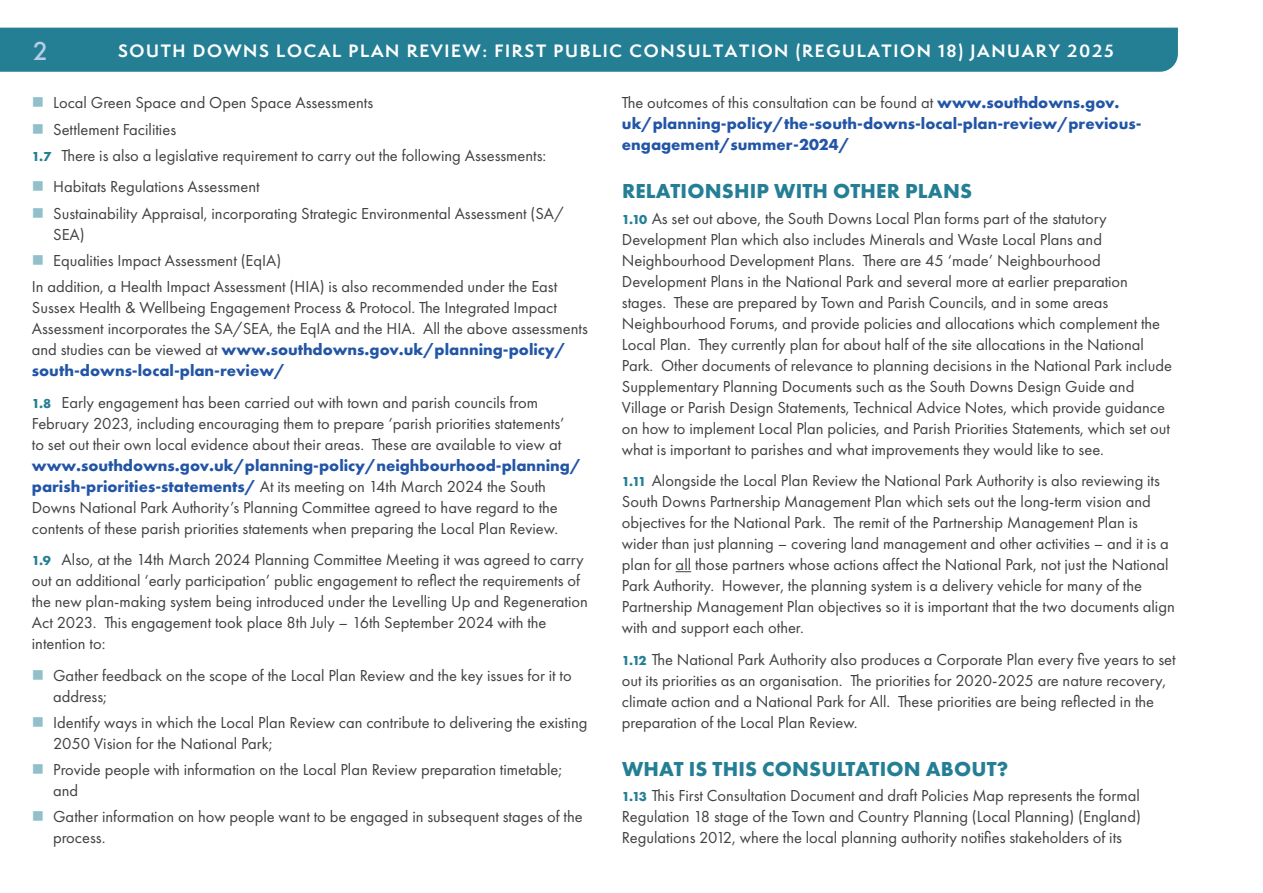
<style>
.page{position:relative;width:1263px;height:893px;background:#fff}
.page>*{position:absolute;margin:0;border:0;box-sizing:border-box;transform-origin:0 0}
.t1{font:500 27px "Futura PT";color:#b6cee6}
.HeadB{font:700 21px "Futura PT";letter-spacing:.01em;color:#247f95}
.Body{font:16.5px/21px "Futura PT";color:#414042}
.Body-2{font:700 16.5px/21px "Futura PT";color:#2255a6}
.t2{font:700 16.5px "Semplicita Pro";letter-spacing:.1em;color:#fff}
.s1{font-weight:700;font-size:13.5px;color:#247f95}
.s2{font-weight:700;color:#2255a6}
.s3{font-weight:400;color:#414042}
</style>
<div class="page">
<svg style="left:676px;top:571px;width:15px;height:1px"></svg>
<div style="left:0;top:28px;width:1178px;height:44px;background:#247f95"></div>
<h1 class="t1" style="left:33px;top:35px;width:17px">2</h1>
<p class="t2" style="left:118px;top:38px;width:997px">SOUTH DOWNS LOCAL PLAN REVIEW: FIRST PUBLIC CONSULTATION (REGULATION 18) JANUARY 2025</p>
<p class="Body" style="left:53px;top:92px;width:322px">Local Green Space and Open Space Assessments</p>
<p class="Body" style="left:53px;top:118px;width:124px">Settlement Facilities</p>
<p class="Body" style="left:32px;top:145px;width:516px"><span class="s1">1.7</span> There is also a legislative requirement to carry out the following Assessments:</p>
<p class="Body" style="left:53px;top:176px;width:208px">Habitats Regulations Assessment</p>
<p class="Body" style="left:53px;top:202px;width:512px">Sustainability Appraisal, incorporating Strategic Environmental Assessment (SA/<br>SEA)</p>
<p class="Body" style="left:53px;top:250px;width:230px">Equalities Impact Assessment (EqIA)</p>
<p class="Body" style="left:32px;top:276px;width:557px">In addition, a Health Impact Assessment (HIA) is also recommended under the East Sussex Health &amp; Wellbeing Engagement Process &amp; Protocol. The Integrated Impact Assessment incorporates the SA/SEA, the EqIA and the HIA. All the above assessments and studies can be viewed at <span class="s2">www.southdowns.gov.uk/planning-policy/ south-downs-local-plan-review/</span></p>
<p class="Body" style="left:32px;top:391px;width:551px"><span class="s1">1.8</span> Early engagement has been carried out with town and parish councils from February 2023, including encouraging them to prepare ‘parish priorities statements’<br>to set out their own local evidence about their areas. These are available to view at <span class="s2">www.southdowns.gov.uk/planning-policy/neighbourhood-planning/ parish-priorities-statements/</span> At its meeting on 14th March 2024 the South Downs National Park Authority’s Planning Committee agreed to have regard to the contents of these parish priorities statements when preparing the Local Plan Review.</p>
<p class="Body" style="left:32px;top:549px;width:558px"><span class="s1">1.9</span> Also, at the 14th March 2024 Planning Committee Meeting it was agreed to carry out an additional ‘early participation’ public engagement to reflect the requirements of the new plan-making system being introduced under the Levelling Up and Regeneration Act 2023. This engagement took place 8th July – 16th September 2024 with the intention to:</p>
<p class="Body" style="left:53px;top:664px;width:520px">Gather feedback on the scope of the Local Plan Review and the key issues for it to address;</p>
<p class="Body" style="left:53px;top:712px;width:536px">Identify ways in which the Local Plan Review can contribute to delivering the existing<br>2050 Vision for the National Park;</p>
<p class="Body" style="left:53px;top:759px;width:510px">Provide people with information on the Local Plan Review preparation timetable; and</p>
<p class="Body" style="left:53px;top:806px;width:531px">Gather information on how people want to be engaged in subsequent stages of the process.</p>
<p class="Body-2" style="left:622px;top:92px;width:521px"><span class="s3">The outcomes of this consultation can be found at</span> www.southdowns.gov. uk/planning-policy/the-south-downs-local-plan-review/previous&shy;engagement/summer-2024/</p>
<p class="HeadB" style="left:622px;top:178px;width:352px">RELATIONSHIP WITH OTHER PLANS</p>
<p class="Body" style="left:622px;top:207px;width:552px"><span class="s1">1.10</span> As set out above, the South Downs Local Plan forms part of the statutory Development Plan which also includes Minerals and Waste Local Plans and Neighbourhood Development Plans. There are 45 ‘made’ Neighbourhood Development Plans in the National Park and several more at earlier preparation stages. These are prepared by Town and Parish Councils, and in some areas Neighbourhood Forums, and provide policies and allocations which complement the Local Plan. They currently plan for about half of the site allocations in the National Park. Other documents of relevance to planning decisions in the National Park include Supplementary Planning Documents such as the South Downs Design Guide and Village or Parish Design Statements, Technical Advice Notes, which provide guidance on how to implement Local Plan policies, and Parish Priorities Statements, which set out what is important to parishes and what improvements they would like to see.</p>
<p class="Body" style="left:622px;top:470px;width:554px"><span class="s1">1.11</span> Alongside the Local Plan Review the National Park Authority is also reviewing its South Downs Partnership Management Plan which sets out the long-term vision and objectives for the National Park. The remit of the Partnership Management Plan is wider than just planning – covering land management and other activities – and it is a plan for all those partners whose actions affect the National Park, not just the National Park Authority. However, the planning system is a delivery vehicle for many of the Partnership Management Plan objectives so it is important that the two documents align with and support each other.</p>
<p class="Body" style="left:622px;top:648px;width:555px"><span class="s1">1.12</span> The National Park Authority also produces a Corporate Plan every five years to set out its priorities as an organisation. The priorities for 2020-2025 are nature recovery, climate action and a National Park for All. These priorities are being reflected in the preparation of the Local Plan Review.</p>
<p class="HeadB" style="left:622px;top:755px;width:388px">WHAT IS THIS CONSULTATION ABOUT?</p>
<p class="Body" style="left:622px;top:785px;width:520px;text-align:justify"><span class="s1">1.13</span> This First Consultation Document and draft Policies Map represents the formal Regulation 18 stage of the Town and Country Planning (Local Planning) (England)<br>Regulations 2012, where the local planning authority notifies stakeholders of its</p>
</div>
